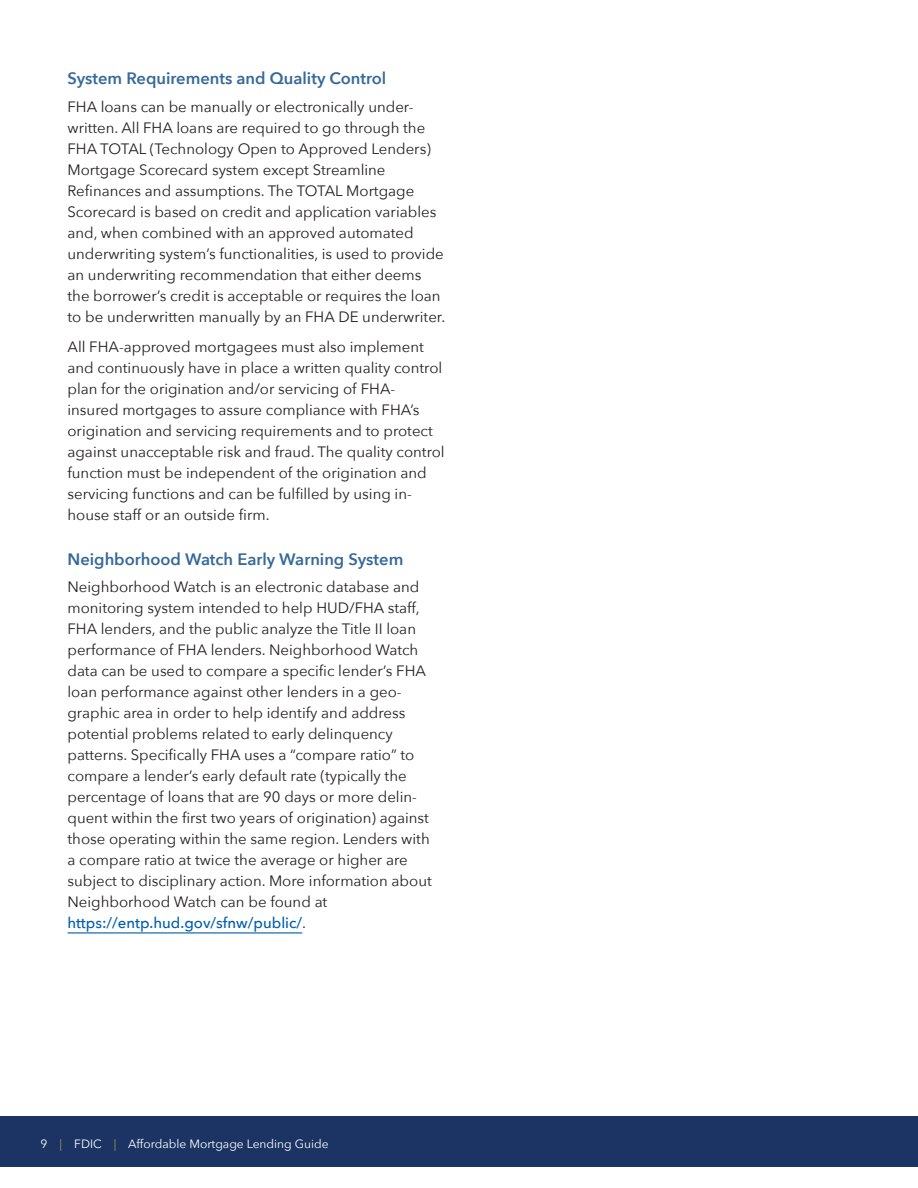
<style>
.page{position:relative;width:918px;height:1188px;background:#fff}
.page>*{position:absolute;margin:0;border:0;box-sizing:border-box;transform-origin:0 0}
.t1{font:600 16.5px "Avenir Next";color:#366999}
.t2{font:15px/21px "Avenir Next";color:#231f20}
.t3{font:12px "Avenir Next";color:#fff}
.s1{font-weight:500;color:#015dad}
.s2{color:#ad9441}
</style>
<div class="page">
<div style="left:0;top:1116px;width:918px;height:51px;background:#1b3463"></div>
<hr style="left:68px;top:932px;width:234px;height:2px;background:#015dad">
<h4 class="t1" style="left:68px;top:64px;width:320px">System Requirements and Quality Control</h4>
<p class="t2" style="left:68px;top:95px;width:365px">FHA loans can be manually or electronically under&shy;written. All FHA loans are required to go through the<br>FHA TOTAL (Technology Open to Approved Lenders)</p>
<p class="t2" style="left:68px;top:158px;width:320px">Mortgage Scorecard system except Streamline</p>
<p class="t2" style="left:68px;top:179px;width:348px">Refinances and assumptions. The TOTAL Mortgage</p>
<p class="t2" style="left:68px;top:200px;width:378px">Scorecard is based on credit and application variables and, when combined with an approved automated underwriting system’s functionalities, is used to provide an underwriting recommendation that either deems the borrower’s credit is acceptable or requires the loan</p>
<p class="t2" style="left:68px;top:305px;width:380px">to be underwritten manually by an FHA DE underwriter.</p>
<p class="t2" style="left:68px;top:336px;width:358px">All FHA-approved mortgagees must also implement</p>
<p class="t2" style="left:68px;top:357px;width:376px">and continuously have in place a written quality control</p>
<p class="t2" style="left:68px;top:378px;width:354px">plan for the origination and/or servicing of FHA&shy;insured mortgages to assure compliance with FHA’s</p>
<p class="t2" style="left:68px;top:420px;width:379px">origination and servicing requirements and to protect against unacceptable risk and fraud. The quality control function must be independent of the origination and</p>
<p class="t2" style="left:68px;top:483px;width:346px">servicing functions and can be fulfilled by using in&shy;house staff or an outside firm.</p>
<h4 class="t1" style="left:68px;top:545px;width:337px">Neighborhood Watch Early Warning System</h4>
<p class="t2" style="left:68px;top:576px;width:353px">Neighborhood Watch is an electronic database and</p>
<p class="t2" style="left:68px;top:597px;width:360px">monitoring system intended to help HUD/FHA staff, FHA lenders, and the public analyze the Title II loan performance of FHA lenders. Neighborhood Watch data can be used to compare a specific lender’s FHA</p>
<p class="t2" style="left:68px;top:681px;width:339px">loan performance against other lenders in a geo&shy;graphic area in order to help identify and address potential problems related to early delinquency</p>
<p class="t2" style="left:68px;top:744px;width:348px">patterns. Specifically FHA uses a “compare ratio” to</p>
<p class="t2" style="left:68px;top:765px;width:351px">compare a lender’s early default rate (typically the percentage of loans that are 90 days or more delin-</p>
<p class="t2" style="left:68px;top:807px;width:363px">quent within the first two years of origination) against</p>
<p class="t2" style="left:68px;top:828px;width:366px">those operating within the same region. Lenders with a compare ratio at twice the average or higher are subject to disciplinary action. More information about Neighborhood Watch can be found at <span class="s1">https://entp.hud.gov/sfnw/public/</span>.</p>
<p class="t3" style="left:40px;top:1133px;width:290px">9 <span class="s2">|</span> FDIC <span class="s2">|</span> Affordable Mortgage Lending Guide</p>
</div>
